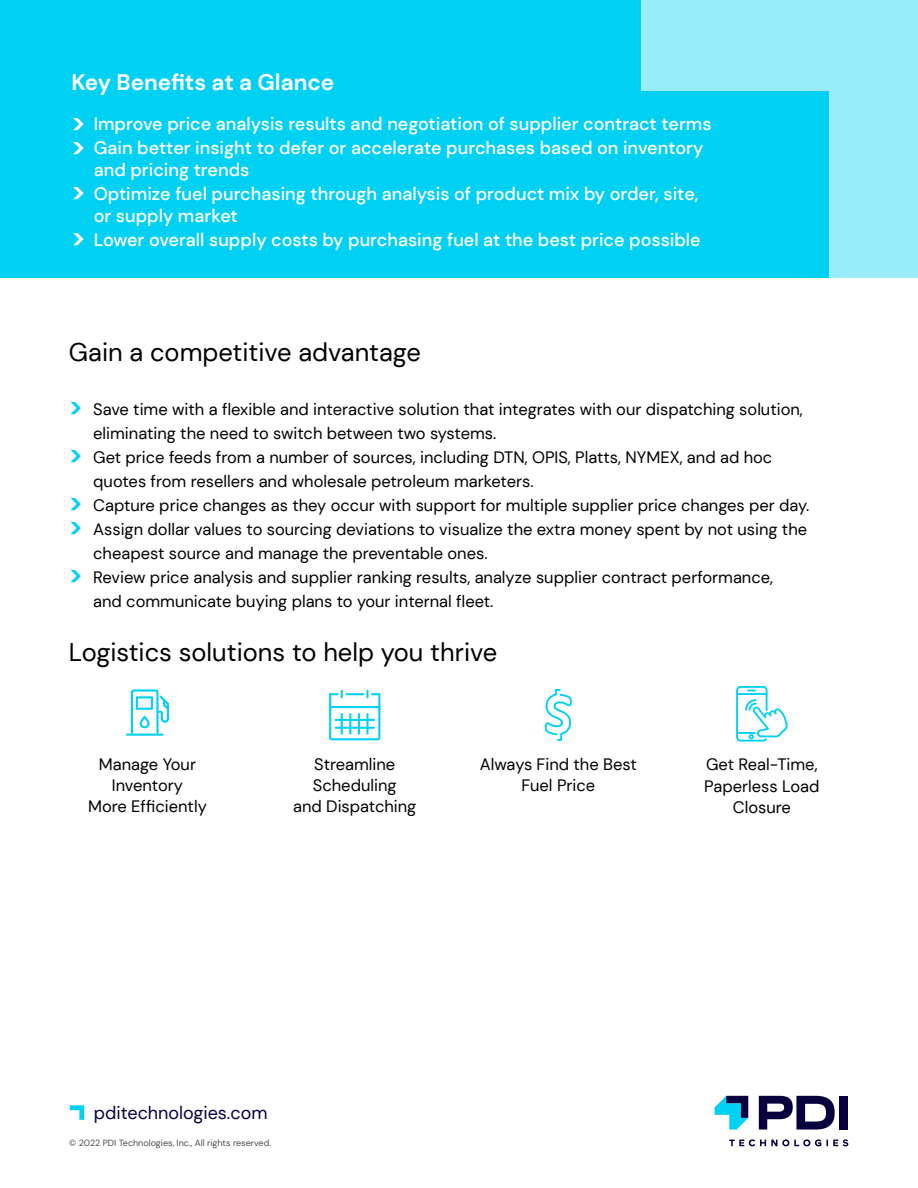
<style>
.page{position:relative;width:918px;height:1188px;background:#fff}
.page>*{position:absolute;margin:0;border:0;box-sizing:border-box;transform-origin:0 0}
.t1{font:25.5px "DM Sans";color:#000}
.t2{font:700 22.5px "DM Sans";color:#fff}
.t3{font:500 18px "DM Sans";color:#fff}
.t4{font:18px "DM Sans";color:#07003d}
.t5{font:16.5px/21px "DM Sans";color:#000;text-align:center}
.t6{font:9px "DM Sans";color:#4d4d4d}
.s1{font-weight:700;font-size:27px}
.s2{font-weight:700;font-size:27px;color:#00d0f2}
</style>
<div class="page">
<div style="left:0;top:0;width:918px;height:278px;background:#00d0f2"></div>
<svg style="left:641px;top:0;width:277px;height:278px;fill:#99ecf9"></svg>
<svg style="left:759px;top:1096px;width:76px;height:34px"></svg>
<div style="left:839px;top:1096px;width:9px;height:34px;background:#07003d"></div>
<svg style="left:715px;top:1096px;width:33px;height:34px"></svg>
<svg style="left:729px;top:1139px;width:119px;height:7px"></svg>
<svg style="left:70px;top:1105px;width:14px;height:15px"></svg>
<svg style="left:329px;top:690px;width:51px;height:50px"></svg>
<hr style="left:341px;top:713px;width:2px;height:22px;background:#00d0f2">
<hr style="left:349px;top:713px;width:2px;height:22px;background:#00d0f2">
<hr style="left:358px;top:713px;width:2px;height:22px;background:#00d0f2">
<hr style="left:366px;top:713px;width:3px;height:22px;background:#00d0f2">
<hr style="left:335px;top:727px;width:40px;height:2px;background:#00d0f2">
<hr style="left:335px;top:719px;width:40px;height:2px;background:#00d0f2">
<hr style="left:126px;top:734px;width:38px;height:2px;background:#00d0f2">
<svg style="left:131px;top:689px;width:38px;height:45px"></svg>
<svg style="left:545px;top:689px;width:27px;height:52px"></svg>
<svg style="left:736px;top:686px;width:52px;height:56px"></svg>
<h2 class="t2" style="left:71px;top:69px;width:265px">Key Benefits at a Glance</h2>
<p class="t3" style="left:71px;top:113px;width:642px"><span class="s1">&gt;</span> Improve price analysis results and negotiation of supplier contract terms</p>
<p class="t3" style="left:71px;top:136px;width:634px"><span class="s1">&gt;</span> Gain better insight to defer or accelerate purchases based on inventory</p>
<p class="t3" style="left:94px;top:159px;width:157px">and pricing trends</p>
<p class="t3" style="left:71px;top:182px;width:629px"><span class="s1">&gt;</span> Optimize fuel purchasing through analysis of product mix by order, site,</p>
<p class="t3" style="left:94px;top:205px;width:146px">or supply market</p>
<p class="t3" style="left:71px;top:228px;width:631px"><span class="s1">&gt;</span> Lower overall supply costs by purchasing fuel at the best price possible</p>
<h1 class="t1" style="left:69px;top:336px;width:354px">Gain a competitive advantage</h1>
<p class="t5" style="left:69px;top:398px;width:735px"><span class="s2">&gt;</span> Save time with a flexible and interactive solution that integrates with our dispatching solution,</p>
<p class="t5" style="left:93px;top:422px;width:405px">eliminating the need to switch between two systems.</p>
<p class="t5" style="left:69px;top:446px;width:705px"><span class="s2">&gt;</span> Get price feeds from a number of sources, including DTN, OPIS, Platts, NYMEX, and ad hoc</p>
<p class="t5" style="left:93px;top:470px;width:442px">quotes from resellers and wholesale petroleum marketers.</p>
<p class="t5" style="left:69px;top:494px;width:742px"><span class="s2">&gt;</span> Capture price changes as they occur with support for multiple supplier price changes per day.</p>
<p class="t5" style="left:69px;top:518px;width:740px"><span class="s2">&gt;</span> Assign dollar values to sourcing deviations to visualize the extra money spent by not using the</p>
<p class="t5" style="left:93px;top:542px;width:396px">cheapest source and manage the preventable ones.</p>
<p class="t5" style="left:69px;top:566px;width:706px"><span class="s2">&gt;</span> Review price analysis and supplier ranking results, analyze supplier contract performance,</p>
<p class="t5" style="left:93px;top:590px;width:402px">and communicate buying plans to your internal fleet.</p>
<h1 class="t1" style="left:69px;top:636px;width:430px">Logistics solutions to help you thrive</h1>
<p class="t5" style="left:88px;top:754px;width:120px">Manage Your<br>Inventory<br>More Efficiently</p>
<p class="t5" style="left:480px;top:754px;width:158px">Always Find the Best<br>Fuel Price</p>
<p class="t5" style="left:704px;top:754px;width:117px">Get Real-Time,<br>Paperless Load<br>Closure</p>
<p class="t5" style="left:293px;top:754px;width:125px">Streamline<br>Scheduling<br>and Dispatching</p>
<p class="t4" style="left:94px;top:1101px;width:175px">pditechnologies.com</p>
<p class="t6" style="left:69px;top:1137px;width:203px">© 2022 PDI Technologies, Inc., All rights reserved.</p>
</div>
